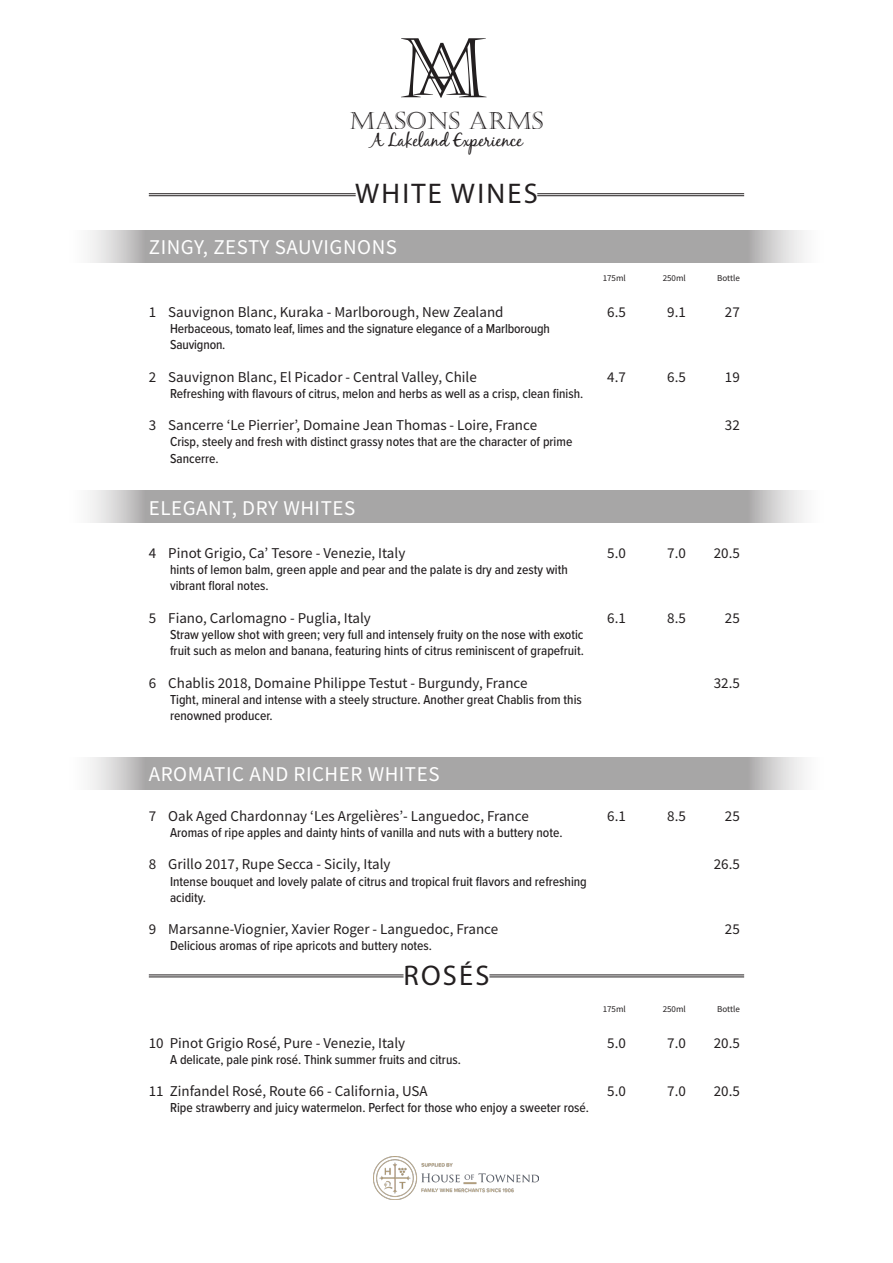
<style>
.page{position:relative;width:893px;height:1263px;background:#fff}
.page>*{position:absolute;margin:0;border:0;box-sizing:border-box;transform-origin:0 0}
.t1{font:82.5px "Castellar";color:#231f20}
.t2{font:72px "Castellar";color:#231f20}
.SPARKLING_SUB_HEADER{font:28.5px "Myriad Pro";letter-spacing:.08em;color:#231f20}
.t3{font:24px "Castellar";color:#231f20}
.t4{font:21px "Source Sans Pro";letter-spacing:.025em;color:#fff}
.t5{font:18px "Black Jack";color:#231f20}
.Wine{font:15px "Source Sans Pro";color:#231f20}
.TN{font:500 13.5px/16.2px "Proxima Nova Cond";color:#231f20}
.Wine-2{font:9px "Source Sans Pro";color:#231f20}
</style>
<div class="page">
<svg style="left:90px;top:231px;width:714px;height:32px;background:#aeadad"></svg>
<svg style="left:90px;top:757px;width:714px;height:33px;background:#aeadad"></svg>
<svg style="left:90px;top:490px;width:714px;height:33px;background:#aeadad"></svg>
<img style="left:373px;top:1156px;width:165px;height:44px">
<hr style="left:149px;top:193px;width:207px;height:1px;background:#231f20">
<hr style="left:149px;top:195px;width:207px;height:1px;background:#231f20">
<hr style="left:537px;top:193px;width:207px;height:1px;background:#231f20">
<hr style="left:537px;top:195px;width:207px;height:1px;background:#231f20">
<hr style="left:149px;top:974px;width:255px;height:1px;background:#231f20">
<hr style="left:149px;top:976px;width:255px;height:1px;background:#231f20">
<hr style="left:489px;top:974px;width:255px;height:1px;background:#231f20">
<hr style="left:489px;top:976px;width:255px;height:1px;background:#231f20">
<p class="t1" style="left:400px;top:22px;width:88px">M</p>
<p class="t2" style="left:412px;top:29px;width:59px">A</p>
<p class="t5" style="left:370px;top:130px;width:154px">A Lakeland Experience</p>
<p class="t3" style="left:350px;top:107px;width:195px">MASONS ARMS</p>
<p class="SPARKLING_SUB_HEADER" style="left:355px;top:176px;width:184px">WHITE WINES</p>
<p class="t4" style="left:149px;top:233px;width:250px">ZINGY, ZESTY SAUVIGNONS</p>
<p class="Wine-2" style="left:603px;top:272px;width:25px">175ml</p>
<p class="Wine-2" style="left:663px;top:272px;width:25px">250ml</p>
<p class="Wine-2" style="left:717px;top:272px;width:24px">Bottle</p>
<p class="Wine" style="left:149px;top:302px;width:356px">1 Sauvignon Blanc, Kuraka - Marlborough, New Zealand</p>
<p class="Wine" style="left:607px;top:302px;width:20px">6.5</p>
<p class="Wine" style="left:667px;top:302px;width:20px">9.1</p>
<p class="Wine" style="left:725px;top:302px;width:16px">27</p>
<p class="TN" style="left:170px;top:320px;width:381px">Herbaceous, tomato leaf, limes and the signature elegance of a Marlborough<br>Sauvignon.</p>
<p class="Wine" style="left:149px;top:367px;width:329px">2 Sauvignon Blanc, El Picador - Central Valley, Chile</p>
<p class="Wine" style="left:607px;top:367px;width:20px">4.7</p>
<p class="Wine" style="left:667px;top:367px;width:20px">6.5</p>
<p class="Wine" style="left:725px;top:367px;width:16px">19</p>
<p class="TN" style="left:170px;top:385px;width:415px">Refreshing with flavours of citrus, melon and herbs as well as a crisp, clean finish.</p>
<p class="Wine" style="left:149px;top:416px;width:390px">3 Sancerre ‘Le Pierrier’, Domaine Jean Thomas - Loire, France</p>
<p class="Wine" style="left:725px;top:416px;width:16px">32</p>
<p class="TN" style="left:170px;top:433px;width:404px">Crisp, steely and fresh with distinct grassy notes that are the character of prime<br>Sancerre.</p>
<p class="t4" style="left:149px;top:494px;width:208px">ELEGANT, DRY WHITES</p>
<p class="Wine" style="left:149px;top:543px;width:258px">4 Pinot Grigio, Ca’ Tesore - Venezie, Italy</p>
<p class="Wine" style="left:607px;top:543px;width:20px">5.0</p>
<p class="Wine" style="left:667px;top:543px;width:20px">7.0</p>
<p class="Wine" style="left:714px;top:543px;width:28px">20.5</p>
<p class="TN" style="left:170px;top:561px;width:399px">hints of lemon balm, green apple and pear and the palate is dry and zesty with vibrant floral notes.</p>
<p class="Wine" style="left:149px;top:608px;width:223px">5 Fiano, Carlomagno - Puglia, Italy</p>
<p class="Wine" style="left:607px;top:608px;width:20px">6.1</p>
<p class="Wine" style="left:667px;top:608px;width:20px">8.5</p>
<p class="Wine" style="left:725px;top:608px;width:16px">25</p>
<p class="TN" style="left:170px;top:626px;width:415px">Straw yellow shot with green; very full and intensely fruity on the nose with exotic fruit such as melon and banana, featuring hints of citrus reminiscent of grapefruit.</p>
<p class="Wine" style="left:149px;top:673px;width:380px">6 Chablis 2018, Domaine Philippe Testut - Burgundy, France</p>
<p class="Wine" style="left:714px;top:673px;width:28px">32.5</p>
<p class="TN" style="left:170px;top:691px;width:413px">Tight, mineral and intense with a steely structure. Another great Chablis from this renowned producer.</p>
<p class="t4" style="left:149px;top:761px;width:292px">AROMATIC AND RICHER WHITES</p>
<p class="Wine" style="left:149px;top:806px;width:381px">7 Oak Aged Chardonnay ‘Les Argelières’- Languedoc, France</p>
<p class="Wine" style="left:607px;top:806px;width:20px">6.1</p>
<p class="Wine" style="left:667px;top:806px;width:20px">8.5</p>
<p class="Wine" style="left:725px;top:806px;width:16px">25</p>
<p class="TN" style="left:170px;top:824px;width:394px">Aromas of ripe apples and dainty hints of vanilla and nuts with a buttery note.</p>
<p class="Wine" style="left:149px;top:855px;width:243px">8 Grillo 2017, Rupe Secca - Sicily, Italy</p>
<p class="Wine" style="left:714px;top:855px;width:28px">26.5</p>
<p class="TN" style="left:170px;top:872px;width:418px">Intense bouquet and lovely palate of citrus and tropical fruit flavors and refreshing acidity.</p>
<p class="Wine" style="left:149px;top:920px;width:351px">9 Marsanne-Viognier, Xavier Roger - Languedoc, France</p>
<p class="Wine" style="left:725px;top:920px;width:16px">25</p>
<p class="TN" style="left:170px;top:937px;width:264px">Delicious aromas of ripe apricots and buttery notes.</p>
<p class="SPARKLING_SUB_HEADER" style="left:403px;top:957px;width:88px">ROSÉS</p>
<p class="Wine-2" style="left:603px;top:1003px;width:25px">175ml</p>
<p class="Wine-2" style="left:663px;top:1003px;width:25px">250ml</p>
<p class="Wine-2" style="left:717px;top:1003px;width:24px">Bottle</p>
<p class="Wine" style="left:149px;top:1033px;width:258px">10 Pinot Grigio Rosé, Pure - Venezie, Italy</p>
<p class="Wine" style="left:607px;top:1033px;width:20px">5.0</p>
<p class="Wine" style="left:667px;top:1033px;width:20px">7.0</p>
<p class="Wine" style="left:714px;top:1033px;width:28px">20.5</p>
<p class="TN" style="left:170px;top:1051px;width:292px">A delicate, pale pink rosé. Think summer fruits and citrus.</p>
<p class="Wine" style="left:149px;top:1082px;width:280px">11 Zinfandel Rosé, Route 66 - California, USA</p>
<p class="Wine" style="left:607px;top:1082px;width:20px">5.0</p>
<p class="Wine" style="left:667px;top:1082px;width:20px">7.0</p>
<p class="Wine" style="left:714px;top:1082px;width:28px">20.5</p>
<p class="TN" style="left:170px;top:1099px;width:420px">Ripe strawberry and juicy watermelon. Perfect for those who enjoy a sweeter rosé.</p>
</div>
